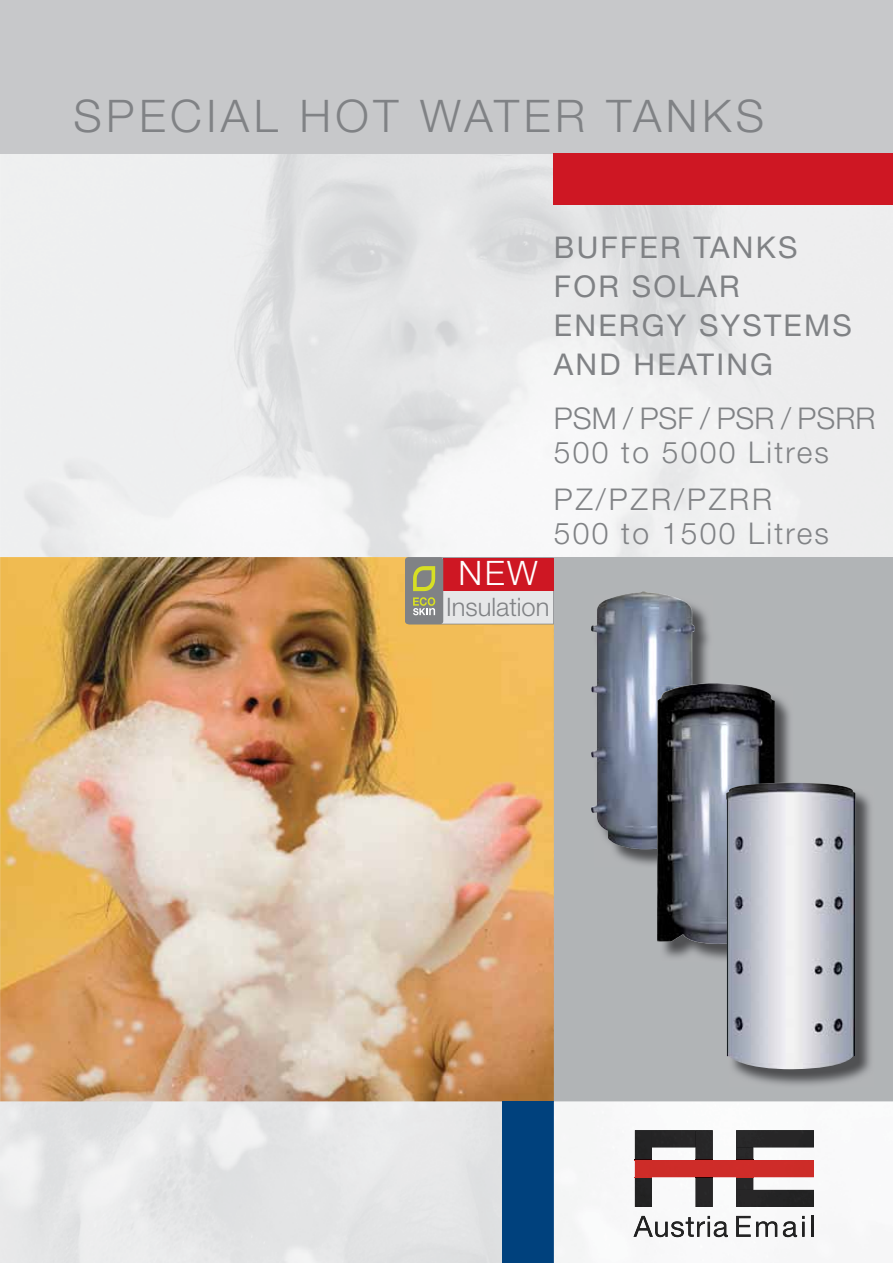
<style>
.page{position:relative;width:893px;height:1263px;background:#fff}
.page>*{position:absolute;margin:0;border:0;box-sizing:border-box;transform-origin:0 0}
.t1{font:300 45px "Helvetica Neue";letter-spacing:.1em;color:#808285}
.t2{font:300 33.75px "Helvetica Neue";color:#fff}
.t3{font:300 30px/34.5px "Helvetica Neue";letter-spacing:.075em;color:#808285}
.t4{font:30px/39px "Helvetica Neue";letter-spacing:.075em;color:#808285}
.t5{font:300 25.5px "Helvetica Neue";color:#808285}
</style>
<div class="page">
<img style="left:0;top:153px;width:893px;height:404px">
<div style="left:0;top:0;width:893px;height:153px;background:#c7c8ca"></div>
<img style="left:0;top:1101px;width:503px;height:162px">
<div style="left:554px;top:557px;width:339px;height:544px;background:#b1b4b6"></div>
<div style="left:554px;top:153px;width:339px;height:51px;background:#ce1723"></div>
<img style="left:0;top:557px;width:554px;height:544px">
<div style="left:503px;top:1101px;width:51px;height:162px;background:#00417d"></div>
<img style="left:554px;top:1101px;width:339px;height:162px">
<img style="left:652px;top:1130px;width:44px;height:17px">
<img style="left:635px;top:1130px;width:17px;height:77px">
<img style="left:696px;top:1130px;width:17px;height:77px">
<img style="left:736px;top:1147px;width:17px;height:43px">
<img style="left:736px;top:1130px;width:78px;height:17px">
<img style="left:736px;top:1190px;width:78px;height:17px">
<div style="left:635px;top:1160px;width:179px;height:17px;background:#ce2c29"></div>
<img style="left:633px;top:1216px;width:20px;height:21px">
<img style="left:655px;top:1222px;width:13px;height:15px">
<img style="left:671px;top:1221px;width:13px;height:16px">
<img style="left:686px;top:1217px;width:8px;height:20px">
<img style="left:697px;top:1221px;width:8px;height:16px">
<img style="left:708px;top:1216px;width:2px;height:21px">
<img style="left:714px;top:1221px;width:14px;height:16px">
<img style="left:736px;top:1216px;width:15px;height:21px">
<img style="left:756px;top:1221px;width:21px;height:16px">
<img style="left:783px;top:1221px;width:14px;height:16px">
<img style="left:802px;top:1216px;width:3px;height:21px">
<img style="left:811px;top:1216px;width:3px;height:21px">
<svg style="left:635px;top:1159px;width:17px;height:2px"></svg>
<svg style="left:635px;top:1177px;width:17px;height:1px"></svg>
<svg style="left:696px;top:1159px;width:17px;height:2px"></svg>
<svg style="left:696px;top:1177px;width:18px;height:1px"></svg>
<svg style="left:736px;top:1159px;width:17px;height:2px"></svg>
<svg style="left:736px;top:1177px;width:18px;height:1px"></svg>
<img style="left:594px;top:595px;width:115px;height:270px">
<img style="left:591px;top:591px;width:53px;height:37px">
<img style="left:745px;top:686px;width:45px;height:96px">
<img style="left:663px;top:934px;width:63px;height:26px">
<img style="left:657px;top:683px;width:61px;height:261px">
<img style="left:734px;top:792px;width:137px;height:293px">
<img style="left:726px;top:782px;width:129px;height:287px">
<div style="left:405px;top:557px;width:38px;height:67px;background:#808285;border-radius:3px"></div>
<svg style="left:408px;top:557px;width:146px;height:67px"></svg>
<h1 class="t1" style="left:73px;top:88px;width:692px">SPECIAL HOT WATER TANKS</h1>
<p class="t2" style="left:458px;top:552px;width:81px">NEW</p>
<p class="t4" style="left:554px;top:227px;width:300px">BUFFER TANKS<br>FOR SOLAR<br>ENERGY SYSTEMS<br>AND HEATING</p>
<p class="t3" style="left:554px;top:400px;width:323px">PSM / PSF / PSR / PSRR<br>500 to 5000 Litres</p>
<p class="t3" style="left:554px;top:481px;width:277px">PZ/PZR/PZRR<br>500 to 1500 Litres</p>
<p class="t5" style="left:446px;top:591px;width:105px">Insulation</p>
</div>
